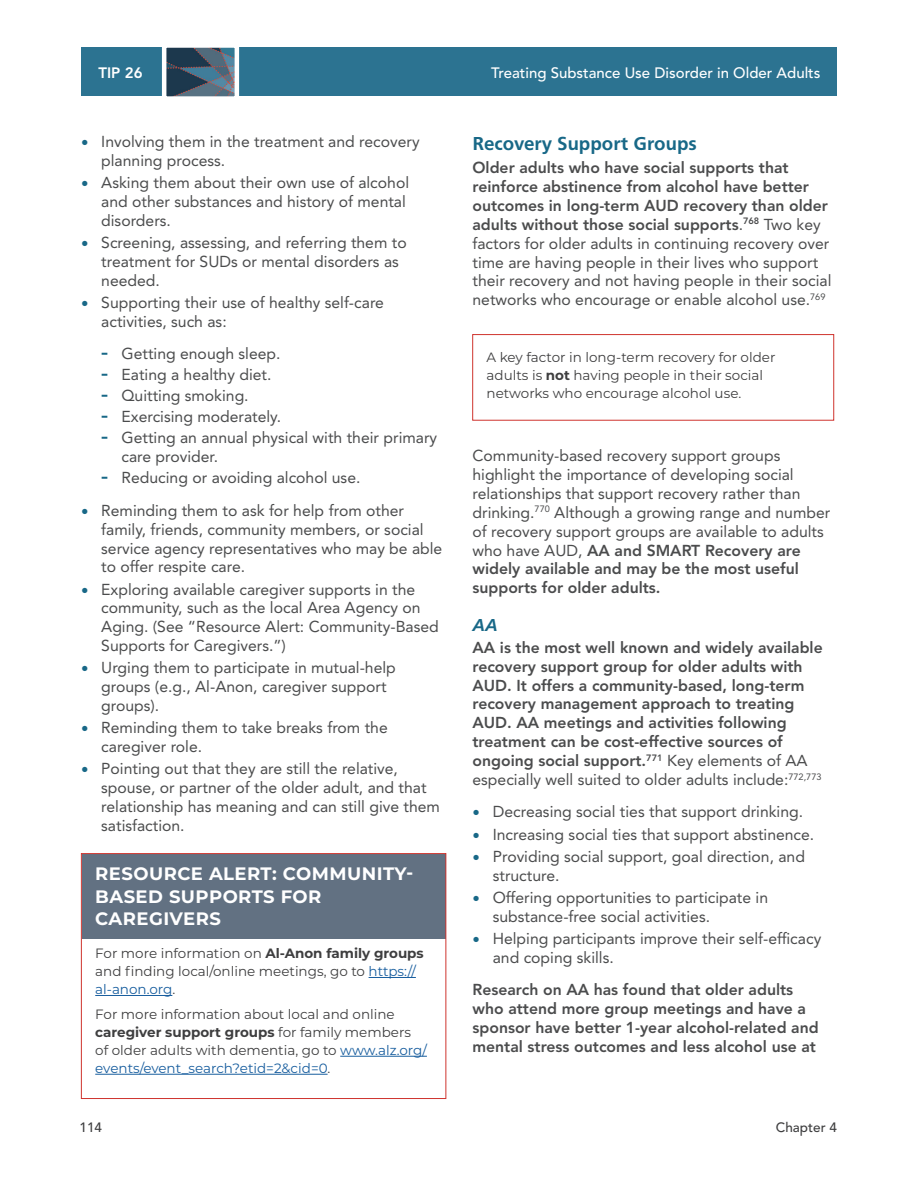
<style>
.page{position:relative;width:918px;height:1188px;background:#fff}
.page>*{position:absolute;margin:0;border:0;box-sizing:border-box;transform-origin:0 0}
.t1{font:700 19.5px "Carto Gothic Pro";color:#186887}
.t2{font:700 18px/22.5px "Montserrat";letter-spacing:.025em;color:#fff}
.t3{font:italic 700 18px "Carto Gothic Pro";color:#186887}
.TEXT_10_5{font:15.75px/18.9px "Avenir LT Std";color:#4b4c4d}
.TEXT_10_5-2{font:800 15.75px/18.9px "Avenir LT Std";color:#4b4c4d}
.t4{font:500 15px "Avenir LT Std";color:#fff}
.t5{font:800 15px "Avenir LT Std";color:#fff}
.Box_TEXT_9pt{font:13.5px/18px "Montserrat";color:#3e3e3f}
.Resource_Box_text_9p{font:13.5px/18px "Montserrat";color:#3e3e3f}
.t6{font:500 13.5px "Avenir LT Std";color:#3e3e3f}
.s1{font-family:"Arial";font-size:21px;color:#186887}
.s2{font-weight:700}
.s3{color:#175d9e}
.s4{font-weight:800}
.s5{font-weight:400}
</style>
<div class="page">
<div style="left:81px;top:48px;width:756px;height:48px;background:#2c7391"></div>
<svg style="left:160px;top:47px;width:81px;height:50px;background:#597081"></svg>
<div style="left:82px;top:854px;width:364px;height:85px;background:#627182"></div>
<hr style="left:369px;top:977px;width:47px;height:1px;background:#175d9e">
<hr style="left:95px;top:995px;width:77px;height:1px;background:#175d9e">
<hr style="left:340px;top:1056px;width:87px;height:1px;background:#175d9e">
<hr style="left:95px;top:1074px;width:233px;height:1px;background:#175d9e">
<div style="left:81px;top:853px;width:365px;height:246px;border:1px solid #cf342e"></div>
<div style="left:472px;top:334px;width:362px;height:87px;border:1px solid #cf342e"></div>
<p class="t5" style="left:98px;top:64px;width:46px">TIP 26</p>
<p class="TEXT_10_5" style="left:101px;top:132px;width:320px;text-indent:-20px"><span class="s1">•</span> Involving them in the treatment and recovery planning process.</p>
<p class="TEXT_10_5" style="left:101px;top:173px;width:309px;text-indent:-20px"><span class="s1">•</span> Asking them about their own use of alcohol and other substances and history of mental disorders.</p>
<p class="TEXT_10_5" style="left:101px;top:233px;width:307px;text-indent:-20px"><span class="s1">•</span> Screening, assessing, and referring them to treatment for SUDs or mental disorders as needed.</p>
<p class="TEXT_10_5" style="left:101px;top:293px;width:284px;text-indent:-20px"><span class="s1">•</span> Supporting their use of healthy self-care activities, such as:</p>
<p class="TEXT_10_5" style="left:101px;top:344px;width:181px"><span class="s1">-</span> Getting enough sleep.</p>
<p class="TEXT_10_5" style="left:101px;top:365px;width:172px"><span class="s1">-</span> Eating a healthy diet.</p>
<p class="TEXT_10_5" style="left:101px;top:386px;width:149px"><span class="s1">-</span> Quitting smoking.</p>
<p class="TEXT_10_5" style="left:101px;top:408px;width:181px"><span class="s1">-</span> Exercising moderately.</p>
<p class="TEXT_10_5" style="left:122px;top:429px;width:317px;text-indent:-20px"><span class="s1">-</span> Getting an annual physical with their primary care provider.</p>
<p class="TEXT_10_5" style="left:101px;top:469px;width:261px"><span class="s1">-</span> Reducing or avoiding alcohol use.</p>
<p class="TEXT_10_5" style="left:101px;top:501px;width:343px;text-indent:-20px"><span class="s1">•</span> Reminding them to ask for help from other family, friends, community members, or social service agency representatives who may be able to offer respite care.</p>
<p class="TEXT_10_5" style="left:101px;top:580px;width:339px;text-indent:-20px"><span class="s1">•</span> Exploring available caregiver supports in the community, such as the local Area Agency on Aging. (See “Resource Alert: Community-Based Supports for Caregivers.”)</p>
<p class="TEXT_10_5" style="left:101px;top:659px;width:296px;text-indent:-20px"><span class="s1">•</span> Urging them to participate in mutual-help groups (e.g., Al-Anon, caregiver support groups).</p>
<p class="TEXT_10_5" style="left:101px;top:719px;width:288px;text-indent:-20px"><span class="s1">•</span> Reminding them to take breaks from the caregiver role.</p>
<p class="TEXT_10_5" style="left:101px;top:760px;width:340px;text-indent:-20px"><span class="s1">•</span> Pointing out that they are still the relative, spouse, or partner of the older adult, and that relationship has meaning and can still give them satisfaction.</p>
<p class="t2" style="left:95px;top:862px;width:320px">RESOURCE ALERT: COMMUNITY-<br>BASED SUPPORTS FOR<br>CAREGIVERS</p>
<p class="Resource_Box_text_9p" style="left:95px;top:944px;width:330px">For more information on <span class="s2">Al-Anon family groups </span>and finding local/online meetings, go to <span class="s3">https:// al-anon.org</span>.</p>
<p class="Box_TEXT_9pt" style="left:95px;top:1005px;width:333px">For more information about local and online <span class="s2">caregiver support groups</span> for family members of older adults with dementia, go to <span class="s3">www.alz.org/ events/event_search?etid=2&amp;cid=0</span>.</p>
<p class="t6" style="left:80px;top:1120px;width:24px">114</p>
<p class="t4" style="left:491px;top:64px;width:331px">Treating Substance Use Disorder in Older Adults</p>
<h4 class="t1" style="left:472px;top:132px;width:226px">Recovery Support Groups</h4>
<p class="TEXT_10_5" style="left:472px;top:158px;width:360px"><span class="s4">Older adults who have social supports that reinforce abstinence from alcohol have better outcomes in long-term AUD recovery than older adults without those social supports</span>.<sup>768</sup> Two key factors for older adults in continuing recovery over time are having people in their lives who support their recovery and not having people in their social networks who encourage or enable alcohol use.<sup>769</sup></p>
<p class="Box_TEXT_9pt" style="left:487px;top:347px;width:290px">A key factor in long-term recovery for older adults is <span class="s2">not</span> having people in their social networks who encourage alcohol use.</p>
<p class="TEXT_10_5" style="left:472px;top:446px;width:359px">Community-based recovery support groups highlight the importance of developing social relationships that support recovery rather than drinking.<sup>770</sup> Although a growing range and number of recovery support groups are available to adults who have AUD, <span class="s4">AA and SMART Recovery are widely available and may be the most useful supports for older adults.</span></p>
<p class="t3" style="left:472px;top:614px;width:27px">AA</p>
<p class="TEXT_10_5-2" style="left:472px;top:638px;width:352px">AA is the most well known and widely available recovery support group for older adults with AUD. It offers a community-based, long-term recovery management approach to treating AUD. AA meetings and activities following treatment can be cost-effective sources of ongoing social support.<sup>771</sup> <span class="s5">Key elements of AA especially well suited to older adults include:</span><sup>772,773</sup></p>
<p class="TEXT_10_5" style="left:472px;top:803px;width:332px"><span class="s1">•</span> Decreasing social ties that support drinking.</p>
<p class="TEXT_10_5" style="left:472px;top:825px;width:343px"><span class="s1">•</span> Increasing social ties that support abstinence.</p>
<p class="TEXT_10_5" style="left:493px;top:847px;width:314px;text-indent:-20px"><span class="s1">•</span> Providing social support, goal direction, and structure.</p>
<p class="TEXT_10_5" style="left:493px;top:888px;width:277px;text-indent:-20px"><span class="s1">•</span> Offering opportunities to participate in substance-free social activities.</p>
<p class="TEXT_10_5" style="left:493px;top:929px;width:330px;text-indent:-20px"><span class="s1">•</span> Helping participants improve their self-efficacy and coping skills.</p>
<p class="TEXT_10_5-2" style="left:472px;top:980px;width:348px">Research on AA has found that older adults who attend more group meetings and have a sponsor have better 1-year alcohol-related and mental stress outcomes and less alcohol use at</p>
<p class="t6" style="left:776px;top:1120px;width:63px">Chapter 4</p>
</div>
